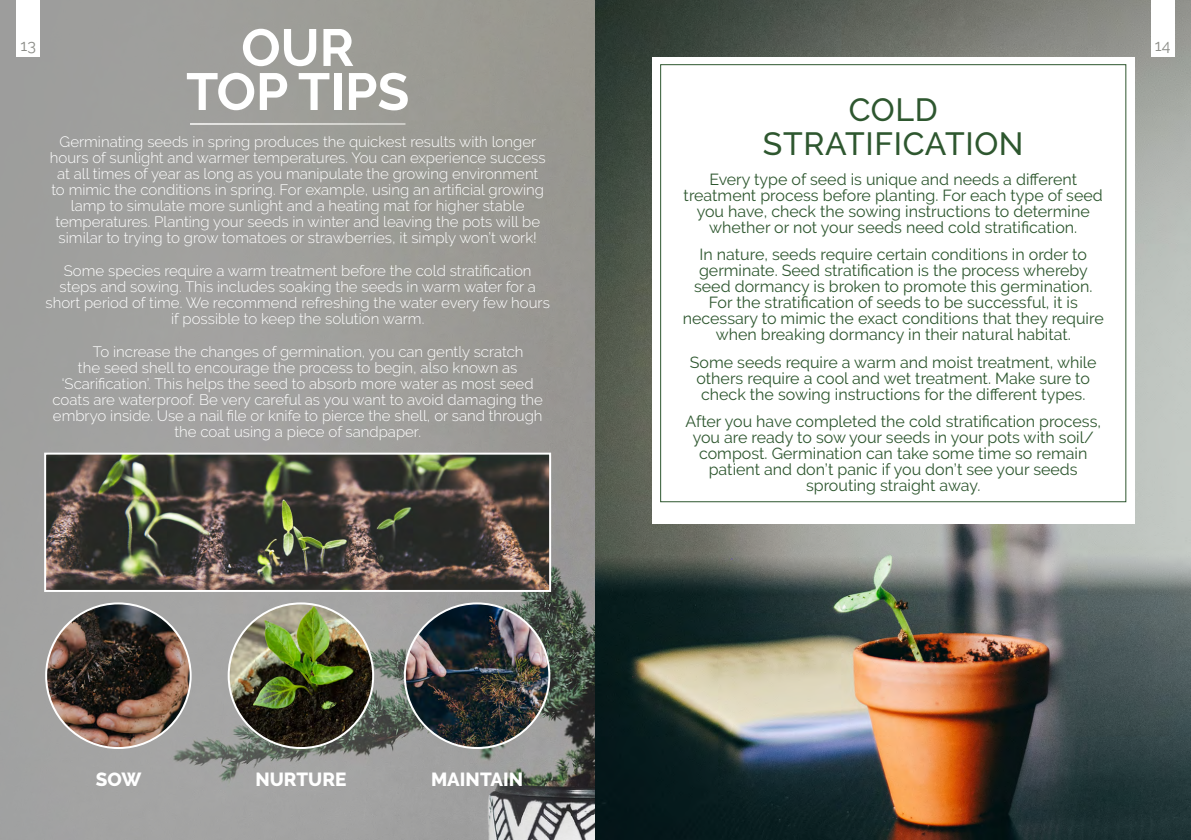
<style>
.page{position:relative;width:1191px;height:840px;background:#fff}
.page>*{position:absolute;margin:0;border:0;box-sizing:border-box;transform-origin:0 0}
.t1{font:700 52px/44px "Raleway";color:#fff;text-align:center}
.t2{font:500 32px/34px "Raleway";letter-spacing:.02em;color:#2e572f;text-align:center}
.t3{font:800 19px "Raleway";color:#fff}
.t4{font:16px/16px "Raleway";color:#2e572f;text-align:center}
.t5{font:16px "Raleway";color:#8c8d88}
.t6{font:300 15px/16px "Raleway";color:#fff;text-align:center}
</style>
<div class="page">
<img style="left:0;top:0;width:1191px;height:839px">
<img style="left:46px;top:603px;width:145px;height:144px;border-radius:72px">
<img style="left:405px;top:603px;width:144px;height:143px">
<img style="left:229px;top:604px;width:144px;height:142px">
<img style="left:47px;top:455px;width:501px;height:133px">
<div style="left:44px;top:452px;width:507px;height:139px;border:2px solid #fff"></div>
<div style="left:652px;top:57px;width:482px;height:466px;background:#fff"></div>
<div style="left:1150px;top:0;width:24px;height:57px;background:#fff"></div>
<div style="left:16px;top:0;width:24px;height:57px;background:#fff"></div>
<p class="t5" style="left:21px;top:36px;width:17px">13</p>
<h1 class="t1" style="left:186px;top:26px;width:225px">OUR<br>TOP TIPS</h1>
<p class="t6" style="left:50px;top:133px;width:497px">Germinating seeds in spring produces the quickest results with longer hours of sunlight and warmer temperatures. You can experience success at all times of year as long as you manipulate the growing environment to mimic the conditions in spring. For example, using an artificial growing lamp to simulate more sunlight and a heating mat for higher stable temperatures. Planting your seeds in winter and leaving the pots will be similar to trying to grow tomatoes or strawberries, it simply won’t work!</p>
<p class="t6" style="left:46px;top:262px;width:506px">Some species require a warm treatment before the cold stratification steps and sowing. This includes soaking the seeds in warm water for a short period of time. We recommend refreshing the water every few hours if possible to keep the solution warm.</p>
<p class="t6" style="left:93px;top:343px;width:432px">To increase the changes of germination, you can gently scratch</p>
<p class="t6" style="left:78px;top:359px;width:441px">the seed shell to encourage the process to begin, also known as</p>
<p class="t6" style="left:62px;top:375px;width:473px">‘Scarification’. This helps the seed to absorb more water as most seed</p>
<p class="t6" style="left:53px;top:391px;width:492px">coats are waterproof. Be very careful as you want to avoid damaging the</p>
<p class="t6" style="left:53px;top:407px;width:491px">embryo inside. Use a nail file or knife to pierce the shell, or sand through</p>
<p class="t6" style="left:174px;top:423px;width:248px">the coat using a piece of sandpaper.</p>
<p class="t3" style="left:96px;top:768px;width:47px">SOW</p>
<p class="t3" style="left:255px;top:768px;width:92px">NURTURE</p>
<p class="t3" style="left:431px;top:768px;width:94px">MAINTAIN</p>
<h2 class="t2" style="left:763px;top:93px;width:262px">COLD<br>STRATIFICATION</h2>
<p class="t4" style="left:683px;top:171px;width:421px">Every type of seed is unique and needs a different treatment process before planting. For each type of seed you have, check the sowing instructions to determine whether or not your seeds need cold stratification.</p>
<p class="t4" style="left:683px;top:246px;width:422px">In nature, seeds require certain conditions in order to germinate. Seed stratification is the process whereby seed dormancy is broken to promote this germination.<br>For the stratification of seeds to be successful, it is necessary to mimic the exact conditions that they require when breaking dormancy in their natural habitat.</p>
<p class="t4" style="left:690px;top:354px;width:408px">Some seeds require a warm and moist treatment, while others require a cool and wet treatment. Make sure to check the sowing instructions for the different types.</p>
<p class="t4" style="left:685px;top:413px;width:417px">After you have completed the cold stratification process, you are ready to sow your seeds in your pots with soil/ compost. Germination can take some time so remain patient and don’t panic if you don’t see your seeds sprouting straight away.</p>
<p class="t5" style="left:1154px;top:36px;width:17px">14</p>
</div>
